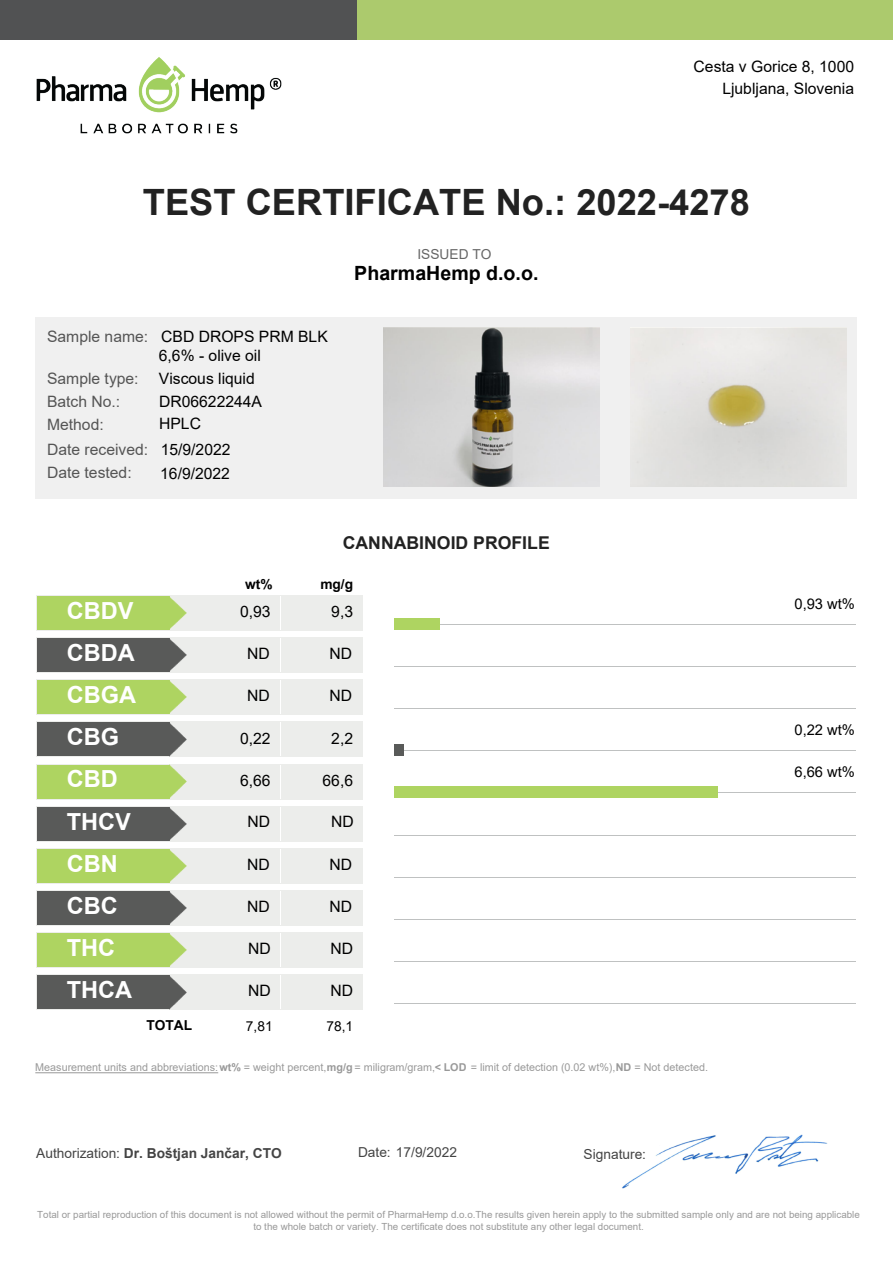
<style>
.page{position:relative;width:893px;height:1263px;background:#fff}
.page>*{position:absolute;margin:0;border:0;box-sizing:border-box;transform-origin:0 0}
.t1{font:700 36.3px "Arial";color:#222}
.t2{font:700 23.55px "Arial";color:#fff}
.t3{font:700 19.65px "Arial";color:#000}
.t4{font:700 17.7px "Arial";color:#222}
.t5{font:15.75px/21.9px "Arial";color:#000}
.t6{font:15.75px/22.6px "Arial";color:#555}
.t7{font:14.7px "Arial";color:#000}
.t8{font:700 13.65px "Arial";color:#444}
.t9{font:13.65px "Arial";color:#444}
.t10{font:700 13.65px "Arial";color:#000}
.t11{font:13.65px "Arial";color:#666}
.t12{font:13.65px "Arial";color:#000}
.t13{font:10.8px "Arial";color:#999}
.t14{font:9.75px/11.7px "Arial";color:#999;text-align:center}
.s1{color:#555}
.s2{color:#000}
.s3{font-weight:700}
.s4{font-weight:400}
</style>
<div class="page">
<div style="left:0;top:0;width:357px;height:40px;background:#515253"></div>
<div style="left:357px;top:0;width:535px;height:40px;background:#acca6d"></div>
<div style="left:35px;top:317px;width:822px;height:181px;background:#f0f0f0"></div>
<div style="left:36px;top:595px;width:327px;height:36px;background:#ecedeb"></div>
<hr style="left:394px;top:624px;width:461px;height:1px;background:#bfc1c1">
<div style="left:36px;top:638px;width:327px;height:35px;background:#ecedeb"></div>
<hr style="left:394px;top:666px;width:461px;height:1px;background:#bfc1c1">
<div style="left:36px;top:680px;width:327px;height:35px;background:#ecedeb"></div>
<hr style="left:394px;top:708px;width:461px;height:1px;background:#bfc1c1">
<div style="left:36px;top:722px;width:327px;height:35px;background:#ecedeb"></div>
<hr style="left:394px;top:750px;width:461px;height:1px;background:#bfc1c1">
<div style="left:36px;top:764px;width:327px;height:35px;background:#ecedeb"></div>
<hr style="left:394px;top:792px;width:461px;height:1px;background:#bfc1c1">
<div style="left:36px;top:806px;width:327px;height:35px;background:#ecedeb"></div>
<hr style="left:394px;top:835px;width:461px;height:1px;background:#bfc1c1">
<div style="left:36px;top:848px;width:327px;height:36px;background:#ecedeb"></div>
<hr style="left:394px;top:877px;width:461px;height:1px;background:#bfc1c1">
<div style="left:36px;top:890px;width:327px;height:36px;background:#ecedeb"></div>
<hr style="left:394px;top:919px;width:461px;height:1px;background:#bfc1c1">
<div style="left:36px;top:933px;width:327px;height:35px;background:#ecedeb"></div>
<hr style="left:394px;top:961px;width:461px;height:1px;background:#bfc1c1">
<div style="left:36px;top:975px;width:327px;height:35px;background:#ecedeb"></div>
<hr style="left:394px;top:1003px;width:461px;height:1px;background:#bfc1c1">
<img style="left:383px;top:328px;width:216px;height:159px">
<img style="left:630px;top:328px;width:216px;height:159px">
<div style="left:37px;top:596px;width:133px;height:34px;background:#aed461"></div>
<img style="left:170px;top:597px;width:16px;height:32px">
<hr style="left:279px;top:596px;width:1px;height:34px;background:#fff">
<div style="left:394px;top:618px;width:45px;height:12px;background:#aed461"></div>
<div style="left:37px;top:639px;width:133px;height:33px;background:#595a59"></div>
<img style="left:170px;top:639px;width:16px;height:32px">
<hr style="left:279px;top:639px;width:1px;height:33px;background:#fff">
<div style="left:37px;top:681px;width:133px;height:33px;background:#aed461"></div>
<img style="left:170px;top:681px;width:16px;height:32px">
<hr style="left:279px;top:681px;width:1px;height:33px;background:#fff">
<div style="left:37px;top:723px;width:133px;height:33px;background:#595a59"></div>
<img style="left:170px;top:723px;width:16px;height:33px">
<hr style="left:279px;top:723px;width:1px;height:33px;background:#fff">
<div style="left:394px;top:744px;width:10px;height:12px;background:#595a59"></div>
<div style="left:37px;top:765px;width:133px;height:33px;background:#aed461"></div>
<img style="left:170px;top:765px;width:16px;height:33px">
<hr style="left:279px;top:765px;width:1px;height:33px;background:#fff">
<div style="left:394px;top:787px;width:324px;height:11px;background:#aed461"></div>
<div style="left:37px;top:807px;width:133px;height:33px;background:#595a59"></div>
<img style="left:170px;top:808px;width:16px;height:32px">
<hr style="left:279px;top:807px;width:1px;height:33px;background:#fff">
<div style="left:37px;top:849px;width:133px;height:34px;background:#aed461"></div>
<img style="left:170px;top:850px;width:16px;height:32px">
<hr style="left:279px;top:849px;width:1px;height:34px;background:#fff">
<div style="left:37px;top:891px;width:133px;height:34px;background:#595a59"></div>
<img style="left:170px;top:892px;width:16px;height:32px">
<hr style="left:279px;top:891px;width:1px;height:34px;background:#fff">
<div style="left:37px;top:934px;width:133px;height:33px;background:#aed461"></div>
<img style="left:170px;top:934px;width:16px;height:32px">
<hr style="left:279px;top:934px;width:1px;height:33px;background:#fff">
<div style="left:37px;top:976px;width:133px;height:33px;background:#595a59"></div>
<img style="left:170px;top:976px;width:16px;height:33px">
<hr style="left:279px;top:976px;width:1px;height:33px;background:#fff">
<img style="left:622px;top:1135px;width:205px;height:53px">
<img style="left:36px;top:57px;width:245px;height:77px">
<hr style="left:35px;top:1072px;width:183px;height:1px;background:#999">
<h3 class="t5" style="left:693px;top:56px;width:162px;text-align:right">Cesta v Gorice 8, 1000<br>Ljubljana, Slovenia</h3>
<h1 class="t1" style="left:143px;top:176px;width:608px">TEST CERTIFICATE No.: 2022-4278</h1>
<h3 class="t11" style="left:417px;top:245px;width:75px">ISSUED TO</h3>
<h3 class="t3" style="left:354px;top:259px;width:186px">PharmaHemp d.o.o.</h3>
<h3 class="t5" style="left:159px;top:327px;width:170px;line-height:18.6px;text-indent:-112px"><span class="s1">Sample name:</span> CBD DROPS PRM BLK<br>6,6% - olive oil</h3>
<h3 class="t6" style="left:47px;top:367px;width:93px">Sample type:</h3>
<h3 class="t5" style="left:159px;top:368px;width:97px">Viscous liquid</h3>
<h3 class="t6" style="left:47px;top:390px;width:75px">Batch No.:<br>Method:</h3>
<h3 class="t5" style="left:159px;top:390px;width:104px">DR06622244A<br>HPLC</h3>
<h3 class="t6" style="left:47px;top:437px;width:185px;line-height:23.5px">Date received: <span class="s2">15/9/2022<br></span>Date tested:</h3>
<h3 class="t5" style="left:160px;top:462px;width:71px">16/9/2022</h3>
<h3 class="t4" style="left:343px;top:530px;width:208px">CANNABINOID PROFILE</h3>
<h3 class="t10" style="left:245px;top:575px;width:29px">wt%</h3>
<h3 class="t10" style="left:320px;top:575px;width:34px">mg/g</h3>
<h2 class="t2" style="left:67px;top:594px;width:68px">CBDV</h2>
<h3 class="t5" style="left:240px;top:601px;width:32px">0,93</h3>
<h3 class="t5" style="left:331px;top:601px;width:23px">9,3</h3>
<h2 class="t2" style="left:67px;top:636px;width:69px">CBDA</h2>
<h3 class="t5" style="left:247px;top:642px;width:24px">ND</h3>
<h3 class="t5" style="left:329px;top:642px;width:24px">ND</h3>
<h2 class="t2" style="left:67px;top:678px;width:71px">CBGA</h2>
<h3 class="t5" style="left:247px;top:684px;width:24px">ND</h3>
<h3 class="t5" style="left:329px;top:684px;width:24px">ND</h3>
<h2 class="t2" style="left:67px;top:720px;width:54px">CBG</h2>
<h3 class="t5" style="left:240px;top:727px;width:32px">0,22</h3>
<h3 class="t5" style="left:331px;top:727px;width:23px">2,2</h3>
<h2 class="t2" style="left:67px;top:762px;width:52px">CBD</h2>
<h3 class="t5" style="left:240px;top:770px;width:32px">6,66</h3>
<h3 class="t5" style="left:322px;top:770px;width:32px">66,6</h3>
<h2 class="t2" style="left:67px;top:805px;width:66px">THCV</h2>
<h3 class="t5" style="left:247px;top:811px;width:24px">ND</h3>
<h3 class="t5" style="left:331px;top:811px;width:24px">ND</h3>
<h2 class="t2" style="left:67px;top:847px;width:52px">CBN</h2>
<h3 class="t5" style="left:247px;top:853px;width:24px">ND</h3>
<h3 class="t5" style="left:329px;top:853px;width:24px">ND</h3>
<h2 class="t2" style="left:67px;top:889px;width:52px">CBC</h2>
<h3 class="t5" style="left:247px;top:895px;width:24px">ND</h3>
<h3 class="t5" style="left:329px;top:895px;width:24px">ND</h3>
<h2 class="t2" style="left:67px;top:931px;width:50px">THC</h2>
<h3 class="t5" style="left:248px;top:937px;width:24px">ND</h3>
<h3 class="t5" style="left:330px;top:937px;width:24px">ND</h3>
<h2 class="t2" style="left:67px;top:973px;width:67px">THCA</h2>
<h3 class="t5" style="left:248px;top:979px;width:24px">ND</h3>
<h3 class="t5" style="left:330px;top:979px;width:24px">ND</h3>
<h3 class="t10" style="left:146px;top:1016px;width:47px">TOTAL</h3>
<h3 class="t12" style="left:246px;top:1017px;width:28px">7,81</h3>
<h3 class="t12" style="left:326px;top:1017px;width:28px">78,1</h3>
<p class="t13" style="left:35px;top:1060px;width:674px">Measurement units and abbreviations:<span class="s3">wt%</span> = weight percent, <span class="s3">mg/g</span> = miligram/gram, <span class="s3">&lt; LOD</span> = limit of detection (0.02 wt%), <span class="s3">ND</span> = Not detected.</p>
<h3 class="t8" style="left:36px;top:1143px;width:247px"><span class="s4">Authorization:</span> Dr. Boštjan Jančar, CTO</h3>
<h3 class="t9" style="left:358px;top:1143px;width:100px">Date: 17/9/2022</h3>
<h3 class="t9" style="left:583px;top:1145px;width:64px">Signature:</h3>
<h3 class="t7" style="left:794px;top:593px;width:62px">0,93 wt%</h3>
<h3 class="t7" style="left:794px;top:720px;width:62px">0,22 wt%</h3>
<h3 class="t7" style="left:794px;top:762px;width:62px">6,66 wt%</h3>
<p class="t14" style="left:37px;top:1209px;width:824px">Total or partial reproduction of this document is not allowed without the permit of PharmaHemp d.o.o.The results given herein apply to the submitted sample only and are not being applicable to the whole batch or variety. The certificate does not substitute any other legal document.</p>
</div>
